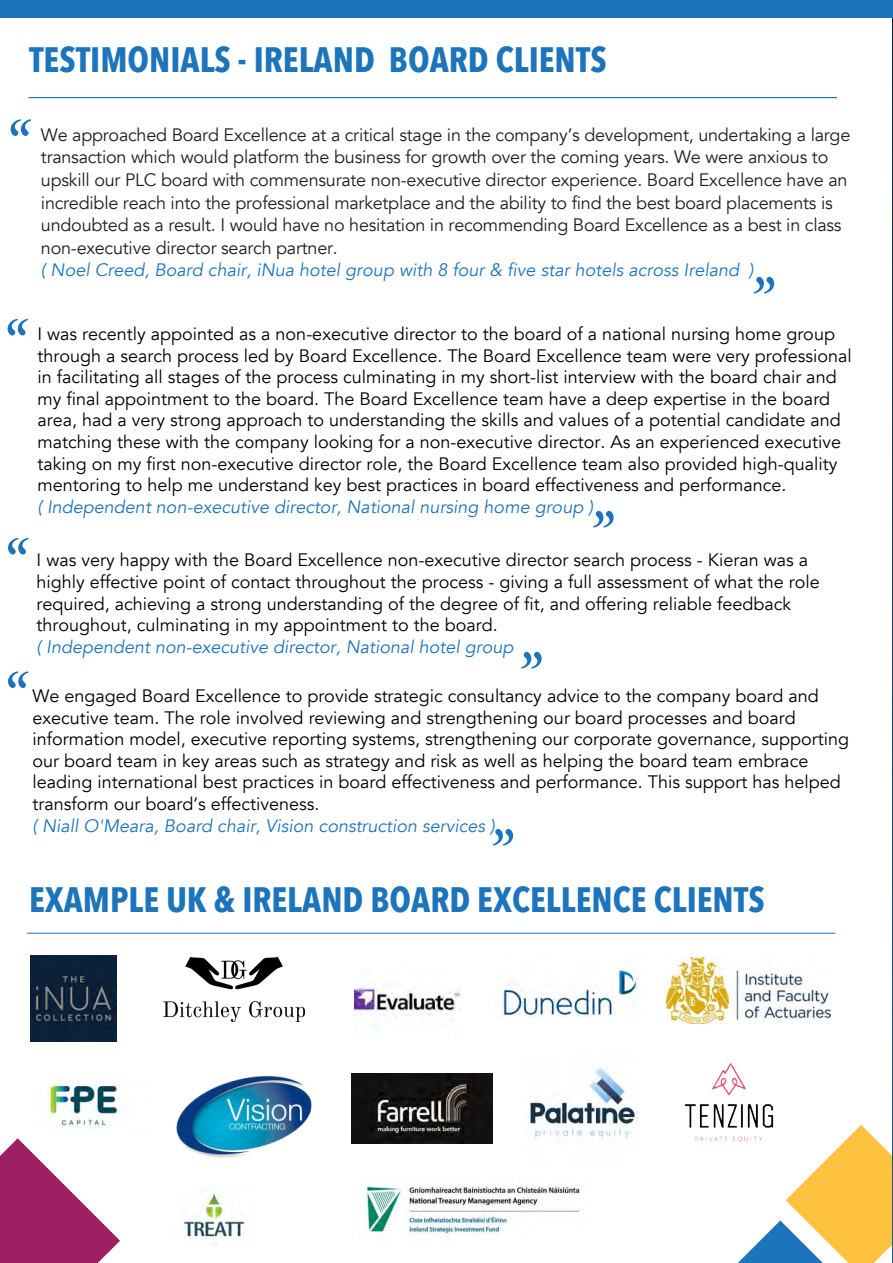
<style>
.page{position:relative;width:893px;height:1263px;background:#fff}
.page>*{position:absolute;margin:0;border:0;box-sizing:border-box;transform-origin:0 0}
.t1{font:700 35.25px "Avenir Next Condensed";color:#1c75bc}
.t2{font:18px/21.6px "Avenir";color:#000}
.t3{font:18px/22.5px "Avenir";letter-spacing:-.015em;color:#231f20}
.t4{font:italic 18px "Avenir";color:#1c75bc}
.s1{font-style:inherit}
</style>
<div class="page">
<svg style="left:0;top:1138px;width:120px;height:125px"></svg>
<svg style="left:738px;top:1125px;width:154px;height:138px"></svg>
<svg style="left:892px;top:17px;width:1px;height:1246px"></svg>
<div style="left:0;top:0;width:893px;height:17px;background:#1c75bc"></div>
<svg style="left:593px;top:511px;width:21px;height:17px"></svg>
<svg style="left:8px;top:538px;width:21px;height:16px"></svg>
<svg style="left:11px;top:119px;width:20px;height:17px"></svg>
<svg style="left:754px;top:277px;width:20px;height:17px"></svg>
<svg style="left:521px;top:652px;width:21px;height:17px"></svg>
<hr style="left:29px;top:97px;width:808px;height:1px;background:#1c75bc">
<svg style="left:8px;top:319px;width:20px;height:16px"></svg>
<svg style="left:8px;top:671px;width:21px;height:17px"></svg>
<svg style="left:493px;top:829px;width:20px;height:17px"></svg>
<img style="left:500px;top:967px;width:140px;height:49px">
<img style="left:45px;top:1081px;width:76px;height:48px">
<img style="left:525px;top:1067px;width:112px;height:73px">
<img style="left:684px;top:1063px;width:100px;height:89px">
<img style="left:354px;top:987px;width:106px;height:30px">
<img style="left:30px;top:955px;width:86px;height:86px">
<img style="left:164px;top:957px;width:140px;height:65px">
<img style="left:666px;top:957px;width:165px;height:67px">
<img style="left:176px;top:1075px;width:136px;height:83px">
<img style="left:352px;top:1073px;width:140px;height:70px">
<hr style="left:27px;top:933px;width:808px;height:1px;background:#1c75bc">
<img style="left:183px;top:1190px;width:63px;height:54px">
<img style="left:366px;top:1185px;width:214px;height:49px">
<h1 class="t1" style="left:29px;top:38px;width:579px"><span class="s1">TESTIMONIALS</span> - IRELAND BOARD CLIENTS</h1>
<p class="t3" style="left:41px;top:124px;width:811px">We approached Board Excellence at a critical stage in the company’s development, undertaking a large transaction which would platform the business for growth over the coming years. We were anxious to upskill our PLC board with commensurate non-executive director experience. Board Excellence have an incredible reach into the professional marketplace and the ability to find the best board placements is undoubted as a result. I would have no hesitation in recommending Board Excellence as a best in class non-executive director search partner.</p>
<p class="t4" style="left:41px;top:259px;width:714px">( Noel Creed, Board chair, iNua hotel group with 8 four &amp; five star hotels across Ireland )</p>
<p class="t2" style="left:38px;top:323px;width:816px">I was recently appointed as a non-executive director to the board of a national nursing home group through a search process led by Board Excellence. The Board Excellence team were very professional in facilitating all stages of the process culminating in my short-list interview with the board chair and my final appointment to the board. The Board Excellence team have a deep expertise in the board area, had a very strong approach to understanding the skills and values of a potential candidate and matching these with the company looking for a non-executive director. As an experienced executive taking on my first non-executive director role, the Board Excellence team also provided high-quality mentoring to help me understand key best practices in board effectiveness and performance.</p>
<p class="t4" style="left:38px;top:496px;width:557px">( Independent non-executive director, National nursing home group )</p>
<p class="t2" style="left:37px;top:550px;width:785px">I was very happy with the Board Excellence non-executive director search process - Kieran was a highly effective point of contact throughout the process - giving a full assessment of what the role required, achieving a strong understanding of the degree of fit, and offering reliable feedback throughout, culminating in my appointment to the board.</p>
<p class="t4" style="left:37px;top:636px;width:478px">( Independent non-executive director, National hotel group</p>
<p class="t2" style="left:33px;top:685px;width:818px">We engaged Board Excellence to provide strategic consultancy advice to the company board and executive team. The role involved reviewing and strengthening our board processes and board information model, executive reporting systems, strengthening our corporate governance, supporting our board team in key areas such as strategy and risk as well as helping the board team embrace leading international best practices in board effectiveness and performance. This support has helped transform our board’s effectiveness.</p>
<p class="t4" style="left:33px;top:815px;width:464px">( Niall O'Meara, Board chair, Vision construction services )</p>
<h1 class="t1" style="left:29px;top:878px;width:737px"><span class="s1">EXAMPLE UK &amp;</span> IRELAND BOARD EXCELLENCE CLIENTS</h1>
</div>
